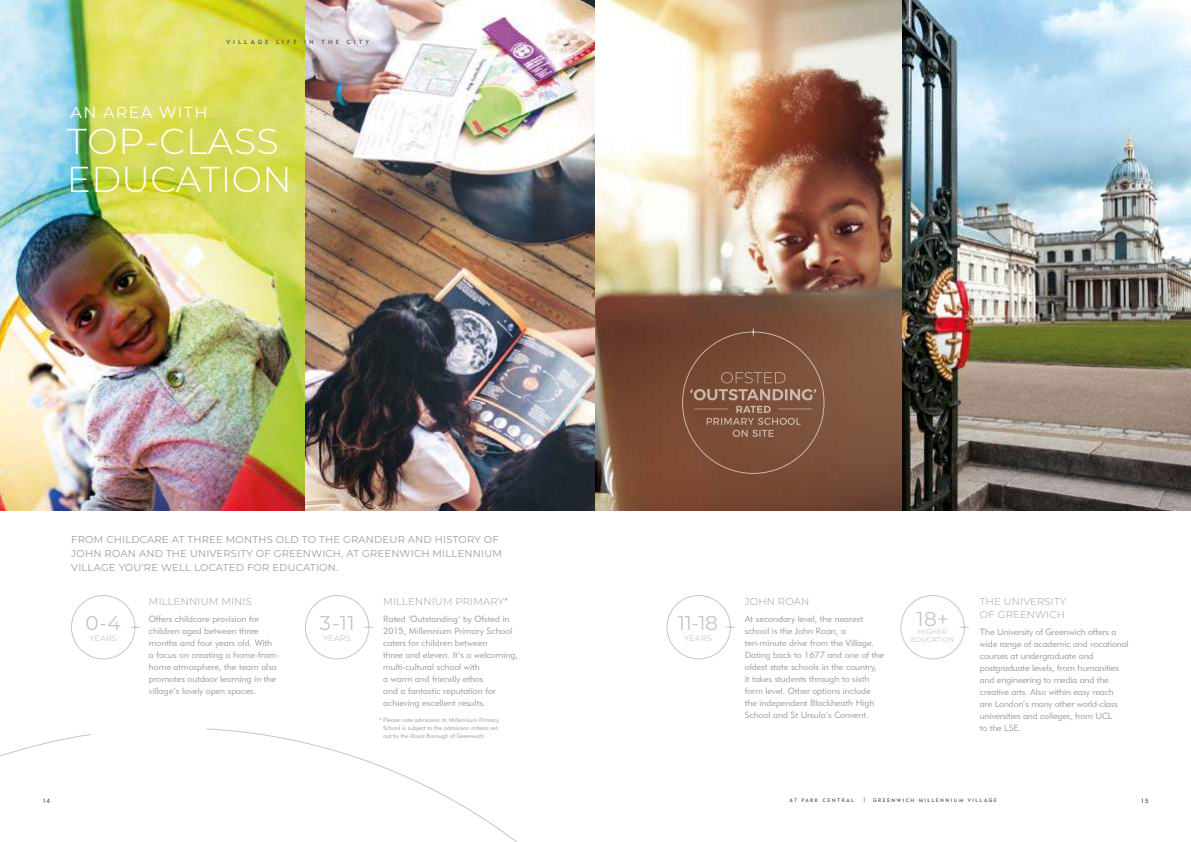
<style>
.page{position:relative;width:1191px;height:842px;background:#fff}
.page>*{position:absolute;margin:0;border:0;box-sizing:border-box;transform-origin:0 0}
.t1{font:300 36px/38px "Montserrat";letter-spacing:.01em;color:#fff}
.t2{font:20px "Montserrat";color:#c6c6c6}
.t3{font:16px "Montserrat";letter-spacing:.08em;color:#fff}
.t4{font:10px/14px "Montserrat";letter-spacing:.02em;color:#9d9d9c}
.t5{font:300 10px/13px "Montserrat";letter-spacing:.02em;color:#9d9d9c}
.t6{font:9px/12px "Geometric 415 BT Lite A";color:#9d9d9c}
.t7{font:8px "Montserrat";letter-spacing:.02em;color:#c6c6c6}
.t8{font:7px/7.7px "Montserrat";color:#c6c6c6;text-align:center}
.t9{font:6px/8px "Geometric 415 BT Lite A";color:#9d9d9c}
.t10{font:6px "Geometric 415 BT Medium A";letter-spacing:.5em;color:#575756}
.t11{font:5px "Geometric 415 BT Medium A";letter-spacing:.3em;color:#575756}
</style>
<div class="page">
<img style="left:0;top:0;width:1191px;height:510px">
<div style="left:71px;top:595px;width:64px;height:64px;border:1px solid #c6c6c6;border-radius:50%"></div>
<svg style="left:130px;top:626px;width:10px;height:2px"></svg>
<div style="left:305px;top:595px;width:64px;height:64px;border:1px solid #c6c6c6;border-radius:50%"></div>
<svg style="left:364px;top:626px;width:10px;height:2px"></svg>
<div style="left:900px;top:595px;width:64px;height:64px;border:1px solid #c6c6c6;border-radius:50%"></div>
<svg style="left:959px;top:626px;width:11px;height:2px"></svg>
<svg style="left:0;top:734px;width:91px;height:23px"></svg>
<svg style="left:207px;top:728px;width:310px;height:114px"></svg>
<svg style="left:752px;top:326px;width:2px;height:12px"></svg>
<svg style="left:706px;top:406px;width:94px;height:31px;background:#885f4b"></svg>
<svg style="left:690px;top:389px;width:126px;height:11px"></svg>
<svg style="left:721px;top:372px;width:64px;height:11px"></svg>
<hr style="left:778px;top:409px;width:34px;height:1px;background:#fff">
<hr style="left:694px;top:409px;width:34px;height:1px;background:#fff">
<div style="left:667px;top:595px;width:63px;height:64px;border:1px solid #c6c6c6;border-radius:50%"></div>
<svg style="left:725px;top:626px;width:11px;height:2px"></svg>
<p class="t10" style="left:226px;top:38px;width:43px">VILLAGE</p>
<p class="t10" style="left:276px;top:38px;width:22px">LIFE</p>
<p class="t10" style="left:304px;top:38px;width:11px">I N</p>
<p class="t10" style="left:322px;top:38px;width:19px">THE</p>
<p class="t10" style="left:347px;top:38px;width:24px">CITY</p>
<h3 class="t3" style="left:71px;top:101px;width:138px">AN AREA WITH</h3>
<h1 class="t1" style="left:67px;top:121px;width:226px">TOP-CLASS<br>EDUCATION</h1>
<p class="t4" style="left:71px;top:532px;width:432px">FROM CHILDCARE AT THREE MONTHS OLD TO THE GRANDEUR AND HISTORY OF<br>JOHN ROAN AND THE UNIVERSITY OF GREENWICH, AT GREENWICH MILLENNIUM<br>VILLAGE YOU’RE WELL LOCATED FOR EDUCATION.</p>
<h2 class="t2" style="left:86px;top:609px;width:37px">0-4</h2>
<p class="t7" style="left:89px;top:633px;width:29px">YEARS</p>
<p class="t5" style="left:149px;top:595px;width:104px">MILLENNIUM MINIS</p>
<p class="t6" style="left:149px;top:613px;width:132px">Offers childcare provision for children aged between three months and four years old. With a focus on creating a home-from&shy;home atmosphere, the team also promotes outdoor learning in the village’s lovely open spaces.</p>
<h2 class="t2" style="left:320px;top:609px;width:36px">3-11</h2>
<p class="t7" style="left:323px;top:633px;width:29px">YEARS</p>
<p class="t5" style="left:383px;top:595px;width:126px">MILLENNIUM PRIMARY*</p>
<p class="t6" style="left:383px;top:613px;width:136px">Rated ‘Outstanding’ by Ofsted in<br>2015, Millennium Primary School caters for children between<br>three and eleven. It’s a welcoming, multi-cultural school with<br>a warm and friendly ethos<br>and a fantastic reputation for achieving excellent results.</p>
<p class="t9" style="left:383px;top:716px;width:117px;text-indent:-4px">* Please note admission to Millennium Primary<br>School is subject to the admission criteria set out by the Royal Borough of Greenwich.</p>
<h2 class="t2" style="left:678px;top:609px;width:42px">11-18</h2>
<p class="t7" style="left:684px;top:633px;width:29px">YEARS</p>
<p class="t5" style="left:745px;top:595px;width:66px">JOHN ROAN</p>
<p class="t6" style="left:745px;top:613px;width:141px">At secondary level, the nearest school is the John Roan, a ten-minute drive from the Village.<br>Dating back to 1677 and one of the oldest state schools in the country,<br>it takes students through to sixth form level. Other options include the independent Blackheath High<br>School and St Ursula’s Convent.</p>
<h2 class="t2" style="left:916px;top:605px;width:34px">18+</h2>
<p class="t8" style="left:911px;top:627px;width:45px">HIGHER<br>EDUCATION</p>
<p class="t5" style="left:980px;top:595px;width:88px">THE UNIVERSITY<br>OF GREENWICH</p>
<p class="t6" style="left:980px;top:626px;width:150px">The University of Greenwich offers a wide range of academic and vocational courses at undergraduate and postgraduate levels, from humanities and engineering to media and the creative arts. Also within easy reach<br>are London’s many other world-class universities and colleges, from UCL<br>to the LSE.</p>
<p class="t11" style="left:789px;top:797px;width:66px">67 PARK CENTRAL</p>
<p class="t11" style="left:863px;top:796px;width:4px">|</p>
<p class="t11" style="left:873px;top:797px;width:125px">GREENWICH MILLENNIUM VILLAGE</p>
<p class="t10" style="left:43px;top:797px;width:9px">14</p>
<p class="t10" style="left:1141px;top:797px;width:9px">15</p>
</div>
